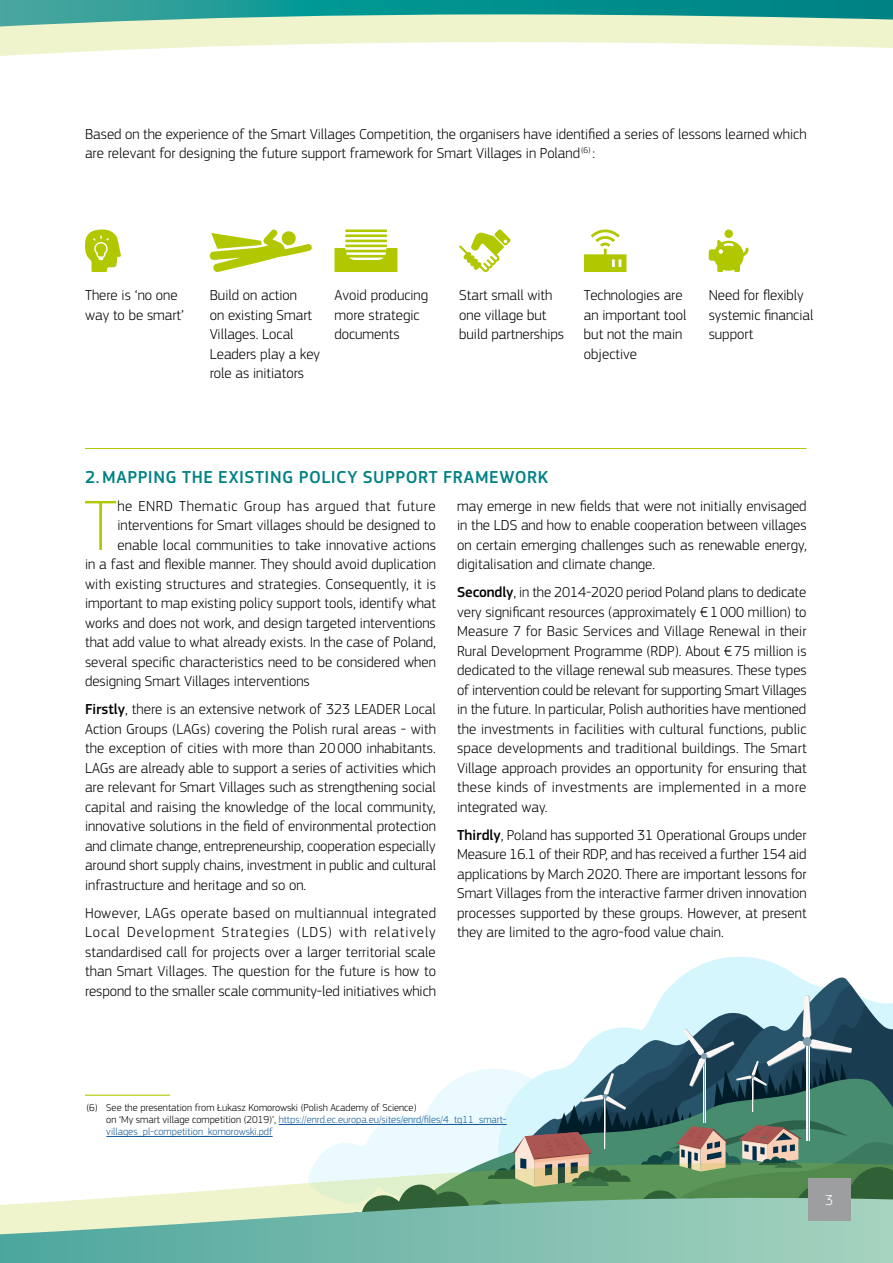
<style>
.page{position:relative;width:893px;height:1263px;background:#fff}
.page>*{position:absolute;margin:0;border:0;box-sizing:border-box;transform-origin:0 0}
.t1{font:100 73.8px "EC Square Sans Pro";color:#b1c800}
.t2{font:500 18px "EC Square Sans Pro";letter-spacing:.03em;color:#008183}
.t3{font:300 15px/19.5px "EC Square Sans Pro";color:#000}
.t4{font:300 15px "EC Square Sans Pro";letter-spacing:.04em;color:#000}
.t5{font:300 15px "EC Square Sans Pro";color:#fff}
.t6{font:300 10.5px/12px "EC Square Sans Pro";color:#000}
.s1{font-weight:500}
.s2{color:#165b9a}
</style>
<div class="page">
<svg style="left:695px;top:957px;width:89px;height:11px"></svg>
<svg style="left:346px;top:968px;width:547px;height:185px"></svg>
<hr style="left:85px;top:1094px;width:85px;height:2px;background:#b1c800">
<hr style="left:279px;top:1124px;width:228px;height:1px;background:#165b9a">
<hr style="left:106px;top:1136px;width:167px;height:1px;background:#165b9a">
<svg style="left:85px;top:229px;width:36px;height:43px"></svg>
<svg style="left:209px;top:229px;width:103px;height:43px"></svg>
<svg style="left:334px;top:229px;width:63px;height:43px"></svg>
<svg style="left:459px;top:229px;width:52px;height:43px"></svg>
<svg style="left:584px;top:229px;width:42px;height:43px"></svg>
<div style="left:724px;top:229px;width:9px;height:9px;background:#b1c800;border-radius:50%"></div>
<svg style="left:709px;top:240px;width:39px;height:32px"></svg>
<hr style="left:85px;top:448px;width:722px;height:1px;background:#b1c800">
<svg style="left:220px;top:1153px;width:673px;height:37px;background:#98b698"></svg>
<svg style="left:0;top:1190px;width:893px;height:73px;background:#91c3ae"></svg>
<div style="left:808px;top:1178px;width:42px;height:42px;background:#9c9e9f"></div>
<svg style="left:0;top:0;width:893px;height:56px"></svg>
<p class="t3" style="left:85px;top:124px;width:723px">Based on the experience of the Smart Villages Competition, the organisers have identified a series of lessons learned which are relevant for designing the future support framework for Smart Villages in Poland<sup>(6)</sup> :</p>
<p class="t3" style="left:85px;top:285px;width:101px">There is ‘no one way to be smart’</p>
<p class="t3" style="left:210px;top:285px;width:112px">Build on action<br>on existing Smart<br>Villages. Local<br>Leaders play a key role as initiators</p>
<p class="t3" style="left:334px;top:285px;width:95px">Avoid producing more strategic documents</p>
<p class="t3" style="left:459px;top:285px;width:106px">Start small with one village but build partnerships</p>
<p class="t3" style="left:584px;top:285px;width:104px">Technologies are an important tool but not the main objective</p>
<p class="t3" style="left:709px;top:285px;width:106px">Need for flexibly systemic financial support</p>
<p class="t2" style="left:85px;top:466px;width:465px">2.MAPPING THE EXISTING POLICY SUPPORT FRAMEWORK</p>
<h1 class="t1" style="left:84px;top:482px;width:35px">T</h1>
<p class="t4" style="left:117px;top:497px;width:320px">he ENRD Thematic Group has argued that future</p>
<p class="t3" style="left:457px;top:496px;width:351px;text-align:justify">may emerge in new fields that were not initially envisaged in the LDS and how to enable cooperation between villages on certain emerging challenges such as renewable energy, digitalisation and climate change.</p>
<p class="t3" style="left:457px;top:583px;width:351px;text-align:justify"><span class="s1">Secondly</span>, in the 2014-2020 period Poland plans to dedicate very significant resources (approximately €1000 million) to Measure 7 for Basic Services and Village Renewal in their Rural Development Programme (RDP). About €75 million is dedicated to the village renewal sub measures. These types of intervention could be relevant for supporting Smart Villages in the future. In particular, Polish authorities have mentioned the investments in facilities with cultural functions, public space developments and traditional buildings. The Smart Village approach provides an opportunity for ensuring that these kinds of investments are implemented in a more integrated way.</p>
<p class="t3" style="left:457px;top:825px;width:351px;text-align:justify"><span class="s1">Thirdly</span>, Poland has supported 31 Operational Groups under Measure 16.1 of their RDP, and has received a further 154 aid applications by March 2020. There are important lessons for Smart Villages from the interactive farmer driven innovation processes supported by these groups. However, at present they are limited to the agro-food value chain.</p>
<p class="t3" style="left:117px;top:516px;width:320px">interventions for Smart villages should be designed to</p>
<p class="t3" style="left:117px;top:535px;width:320px">enable local communities to take innovative actions</p>
<p class="t3" style="left:85px;top:555px;width:352px">in a fast and flexible manner. They should avoid duplication</p>
<p class="t3" style="left:85px;top:574px;width:352px">with existing structures and strategies. Consequently, it is</p>
<p class="t3" style="left:85px;top:594px;width:353px">important to map existing policy support tools, identify what</p>
<p class="t3" style="left:85px;top:613px;width:352px">works and does not work, and design targeted interventions</p>
<p class="t3" style="left:85px;top:633px;width:352px">that add value to what already exists. In the case of Poland,</p>
<p class="t3" style="left:85px;top:652px;width:352px">several specific characteristics need to be considered when</p>
<p class="t3" style="left:85px;top:672px;width:226px">designing Smart Villages interventions</p>
<p class="t3" style="left:85px;top:700px;width:353px;text-align:justify"><span class="s1">Firstly</span>, there is an extensive network of 323 LEADER Local Action Groups (LAGs) covering the Polish rural areas - with the exception of cities with more than 20 000 inhabitants.<br>LAGs are already able to support a series of activities which are relevant for Smart Villages such as strengthening social capital and raising the knowledge of the local community, innovative solutions in the field of environmental protection and climate change, entrepreneurship, cooperation especially around short supply chains, investment in public and cultural infrastructure and heritage and so on.</p>
<p class="t3" style="left:85px;top:903px;width:353px;text-align:justify">However, LAGs operate based on multiannual integrated Local Development Strategies (LDS) with relatively standardised call for projects over a larger territorial scale than Smart Villages. The question for the future is how to respond to the smaller scale community-led initiatives which</p>
<p class="t6" style="left:106px;top:1102px;width:402px;text-indent:-20px">(6) See the presentation from Łukasz Komorowski (Polish Academy of Science)<br>on ‘My smart village competition (2019)’, <span class="s2">https://enrd.ec.europa.eu/sites/enrd/files/4_tg11_smart&shy;villages_pl-competition_komorowski.pdf</span></p>
<p class="t5" style="left:825px;top:1191px;width:10px">3</p>
</div>
